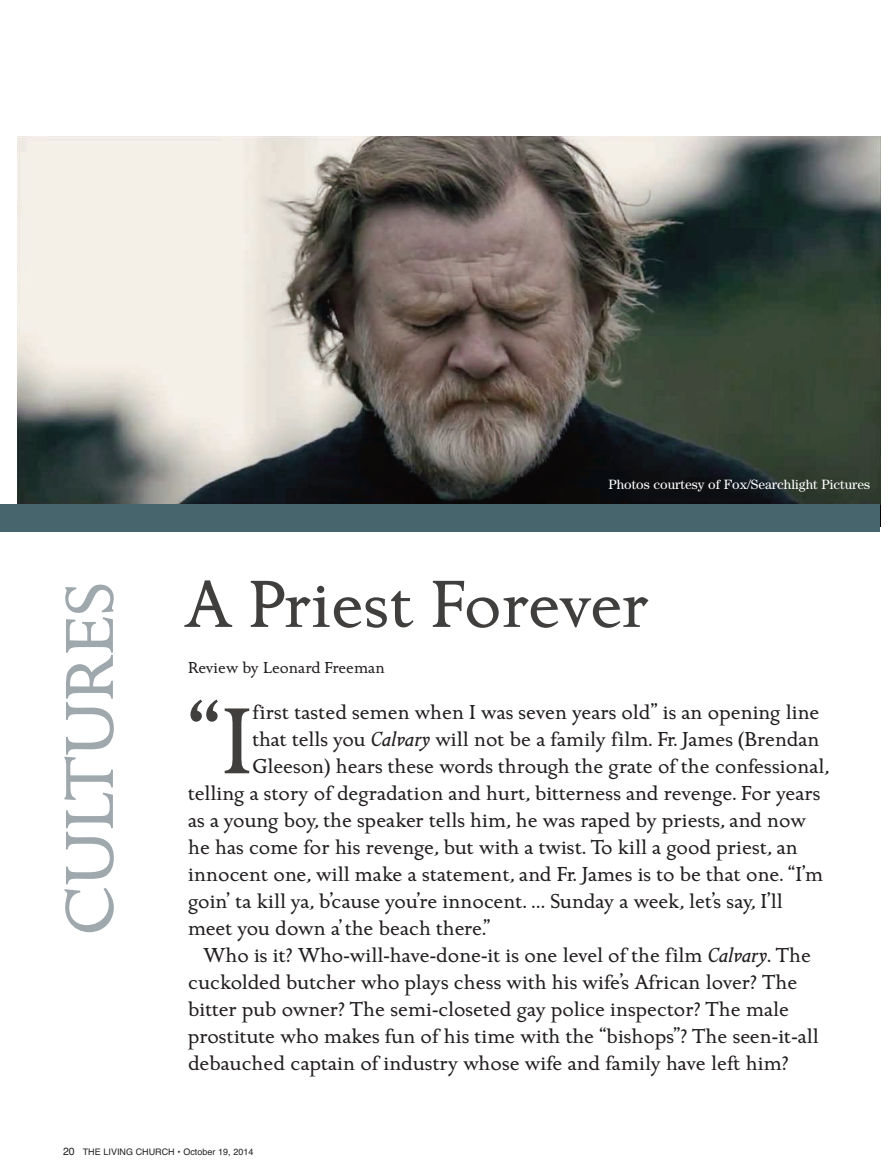
<style>
.page{position:relative;width:891px;height:1175px;background:#fff}
.page>*{position:absolute;margin:0;border:0;box-sizing:border-box;transform-origin:0 0}
.t1{font:97.2px "Golden Cockerel ITC";color:#413f3d}
.t2{font:70.35px "Golden Cockerel ITC";color:#9ea8ad}
.t3{font:69px "Golden Cockerel ITC";letter-spacing:-.02em;color:#413f3d}
.t4{font:21px "Golden Cockerel ITC";color:#231f20}
.t5{font:16.5px "Golden Cockerel ITC";color:#231f20}
.t6{font:13.5px "Century";color:#fff}
.t7{font:9px "Helvetica";color:#231f20}
.s1{font-style:italic}
.s2{font-size:10.5px}
</style>
<div class="page">
<img style="left:17px;top:137px;width:863px;height:367px">
<div style="left:0;top:504px;width:880px;height:28px;background:#47656d"></div>
<h2 class="t2" style="left:64px;top:935px;width:355px;rotate:-90deg">CULTURES</h2>
<p class="t6" style="left:609px;top:480px;width:263px">Photos courtesy of Fox/Searchlight Pictures</p>
<h3 class="t3" style="left:184px;top:579px;width:466px">A Priest Forever</h3>
<p class="t5" style="left:188px;top:661px;width:198px">Review by Leonard Freeman</p>
<h1 class="t1" style="left:188px;top:706px;width:66px">“I</h1>
<p class="t4" style="left:252px;top:704px;width:569px">first tasted semen when I was seven years old” is an opening line</p>
<p class="t4" style="left:252px;top:732px;width:569px">that tells you <span class="s1">Calvary</span> will not be a family film. Fr. James (Brendan</p>
<p class="t4" style="left:252px;top:759px;width:578px">Gleeson) hears these words through the grate of the confessional,</p>
<p class="t4" style="left:188px;top:786px;width:634px">telling a story of degradation and hurt, bitterness and revenge. For years</p>
<p class="t4" style="left:188px;top:813px;width:619px">as a young boy, the speaker tells him, he was raped by priests, and now</p>
<p class="t4" style="left:188px;top:840px;width:611px">he has come for his revenge, but with a twist. To kill a good priest, an</p>
<p class="t4" style="left:188px;top:867px;width:637px">innocent one, will make a statement, and Fr. James is to be that one. “I’m</p>
<p class="t4" style="left:188px;top:894px;width:596px">goin’ ta kill ya, b’cause you’re innocent. … Sunday a week, let’s say, I’ll</p>
<p class="t4" style="left:188px;top:921px;width:304px">meet you down a’ the beach there.”</p>
<p class="t4" style="left:203px;top:948px;width:610px">Who is it? Who-will-have-done-it is one level of the film <span class="s1">Calvary</span>. The</p>
<p class="t4" style="left:188px;top:975px;width:611px">cuckolded butcher who plays chess with his wife’s African lover? The</p>
<p class="t4" style="left:188px;top:1002px;width:603px">bitter pub owner? The semi-closeted gay police inspector? The male</p>
<p class="t4" style="left:188px;top:1029px;width:632px">prostitute who makes fun of his time with the “bishops”? The seen-it-all</p>
<p class="t4" style="left:188px;top:1056px;width:602px">debauched captain of industry whose wife and family have left him?</p>
<p class="t7" style="left:63px;top:1146px;width:192px"><span class="s2">20</span> THE LIVING CHURCH • October 19, 2014</p>
</div>
